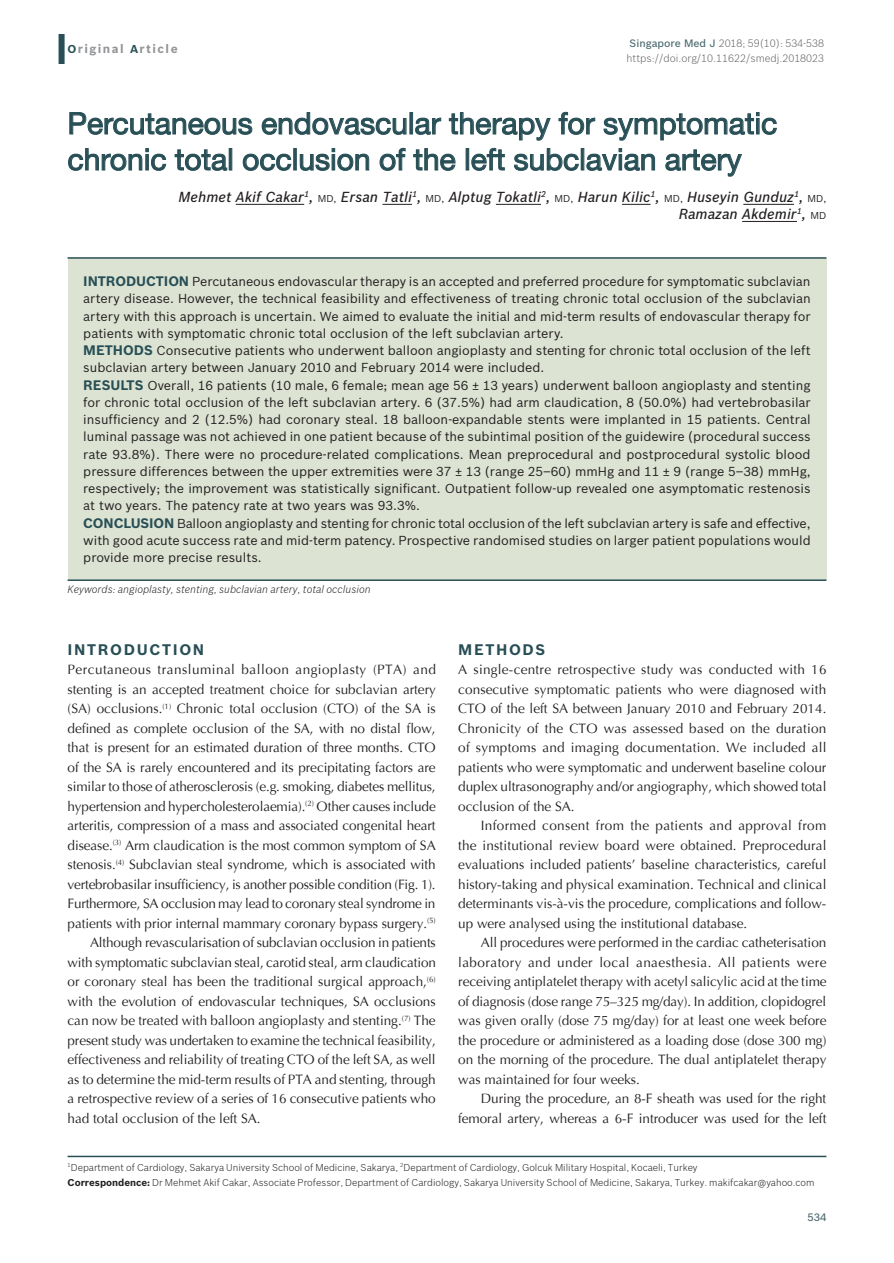
<style>
.page{position:relative;width:894px;height:1263px;background:#fff}
.page>*{position:absolute;margin:0;border:0;box-sizing:border-box;transform-origin:0 0}
.AT{font:30px/36px "Helvetica Neue";color:#284f56}
.t1{font:700 15px "Bosch Sans";letter-spacing:.11em;color:#284f56}
.AU{font:italic 500 14.25px/17.1px "Bosch Sans";color:#231f20;text-align:right}
.TX{font:13.5px/19.5px "Optima";color:#231f20;text-align:justify}
.TXFL{font:13.5px/19.5px "Optima";letter-spacing:-.005em;color:#231f20;text-align:justify}
.ABS{font:12.75px/17.2px "Bosch Sans";color:#231f20}
.ABSF{font:12.75px/17.2px "Bosch Sans";color:#231f20;text-align:justify}
.ABSL{font:12.75px/17.2px "Bosch Sans";color:#231f20;text-align:justify}
.t2{font:700 12px "Bosch Sans";letter-spacing:.12em;color:#939598}
.DOI{font:300 10.5px/15px "Bosch Sans";color:#636366}
.KWD{font:italic 300 10.5px "Bosch Sans";color:#231f20}
.FOLIO{font:500 10.5px "Bosch Sans";color:#4f676d}
.ADD{font:300 9.75px "Bosch Sans";color:#231f20}
.AFF{font:300 9.75px "Bosch Sans";color:#231f20}
.s1{font-size:11.25px;color:#284f56}
.s2{font-weight:500;color:#4b6a70}
.s3{font-weight:400;font-style:normal;font-size:9.75px}
.s4{font-weight:700;font-size:13.5px;color:#284f56}
.s5{font-weight:700}
</style>
<div class="page">
<div style="left:58px;top:34px;width:7px;height:30px;background:#284f56"></div>
<hr style="left:68px;top:1155px;width:758px;height:2px;background:#284f56">
<hr style="left:236px;top:204px;width:68px;height:1px;background:#231f20">
<hr style="left:382px;top:204px;width:30px;height:1px;background:#231f20">
<hr style="left:495px;top:204px;width:46px;height:1px;background:#231f20">
<svg style="left:621px;top:204px;width:29px;height:1px"></svg>
<hr style="left:743px;top:204px;width:50px;height:1px;background:#231f20">
<hr style="left:741px;top:221px;width:55px;height:1px;background:#231f20">
<svg style="left:69px;top:112px;width:184px;height:23px"></svg>
<svg style="left:261px;top:112px;width:145px;height:23px"></svg>
<div style="left:409px;top:112px;width:4px;height:22px;border:1px solid #284f56"></div>
<svg style="left:415px;top:117px;width:26px;height:18px"></svg>
<svg style="left:448px;top:112px;width:103px;height:29px"></svg>
<svg style="left:558px;top:112px;width:37px;height:23px"></svg>
<svg style="left:603px;top:112px;width:173px;height:29px"></svg>
<svg style="left:68px;top:148px;width:98px;height:23px"></svg>
<svg style="left:174px;top:149px;width:53px;height:22px"></svg>
<div style="left:229px;top:148px;width:3px;height:22px;border:1px solid #284f56"></div>
<svg style="left:242px;top:153px;width:49px;height:18px"></svg>
<div style="left:293px;top:148px;width:3px;height:22px;border:1px solid #284f56"></div>
<svg style="left:299px;top:148px;width:70px;height:23px"></svg>
<svg style="left:379px;top:148px;width:27px;height:23px"></svg>
<svg style="left:413px;top:148px;width:42px;height:23px"></svg>
<div style="left:465px;top:148px;width:4px;height:22px;border:1px solid #284f56"></div>
<svg style="left:471px;top:148px;width:34px;height:23px"></svg>
<svg style="left:514px;top:148px;width:65px;height:23px"></svg>
<div style="left:580px;top:148px;width:4px;height:22px;border:1px solid #284f56"></div>
<svg style="left:586px;top:148px;width:69px;height:23px"></svg>
<svg style="left:665px;top:149px;width:77px;height:28px"></svg>
<div style="left:68px;top:258px;width:758px;height:321px;background:#dce3d3"></div>
<hr style="left:68px;top:257px;width:758px;height:2px;background:#284f56">
<hr style="left:68px;top:579px;width:758px;height:2px;background:#284f56">
<p class="t2" style="left:68px;top:42px;width:112px"><span class="s1">O</span>riginal <span class="s1">A</span>rticle</p>
<p class="DOI" style="left:626px;top:35px;width:199px"><span class="s2">Singapore Med J</span> 2018; 59(10): 534-538 https://doi.org/10.11622/smedj.2018023</p>
<p class="AT" style="left:68px;top:105px;width:711px">Percutaneous endovascular therapy for symptomatic chronic total occlusion of the left subclavian artery</p>
<p class="AU" style="left:178px;top:188px;width:649px">Mehmet Akif Cakar<sup>1</sup>, <span class="s3">MD,</span> Ersan Tatli<sup>1</sup>, <span class="s3">MD,</span> Alptug Tokatli<sup>2</sup>, <span class="s3">MD,</span> Harun Kilic<sup>1</sup>, <span class="s3">MD,</span> Huseyin Gunduz<sup>1</sup>, <span class="s3">MD,<br></span>Ramazan Akdemir<sup>1</sup>, <span class="s3">MD</span></p>
<p class="ABSF" style="left:83px;top:273px;width:728px"><span class="s4">INTRODUCTION</span> Percutaneous endovascular therapy is an accepted and preferred procedure for symptomatic subclavian artery disease. However, the technical feasibility and effectiveness of treating chronic total occlusion of the subclavian artery with this approach is uncertain. We aimed to evaluate the initial and mid-term results of endovascular therapy for patients with symptomatic chronic total occlusion of the left subclavian artery.</p>
<p class="ABS" style="left:83px;top:342px;width:728px"><span class="s4">METHODS</span> Consecutive patients who underwent balloon angioplasty and stenting for chronic total occlusion of the left subclavian artery between January 2010 and February 2014 were included.</p>
<p class="ABS" style="left:83px;top:376px;width:728px;text-align:justify"><span class="s4">RESULTS</span> Overall, 16 patients (10 male, 6 female; mean age 56 ± 13 years) underwent balloon angioplasty and stenting for chronic total occlusion of the left subclavian artery. 6 (37.5%) had arm claudication, 8 (50.0%) had vertebrobasilar insufficiency and 2 (12.5%) had coronary steal. 18 balloon-expandable stents were implanted in 15 patients. Central luminal passage was not achieved in one patient because of the subintimal position of the guidewire (procedural success rate 93.8%). There were no procedure-related complications. Mean preprocedural and postprocedural systolic blood pressure differences between the upper extremities were 37 ± 13 (range 25–60) mmHg and 11 ± 9 (range 5–38) mmHg, respectively; the improvement was statistically significant. Outpatient follow-up revealed one asymptomatic restenosis at two years. The patency rate at two years was 93.3%.</p>
<p class="ABSL" style="left:83px;top:514px;width:728px"><span class="s4">CONCLUSION</span> Balloon angioplasty and stenting for chronic total occlusion of the left subclavian artery is safe and effective, with good acute success rate and mid-term patency. Prospective randomised studies on larger patient populations would provide more precise results.</p>
<p class="KWD" style="left:68px;top:583px;width:304px">Keywords: angioplasty, stenting, subclavian artery, total occlusion</p>
<h1 class="t1" style="left:68px;top:640px;width:138px">INTRODUCTION</h1>
<p class="TXFL" style="left:68px;top:660px;width:370px">Percutaneous transluminal balloon angioplasty (PTA) and stenting is an accepted treatment choice for subclavian artery (SA) occlusions.<sup>(1)</sup> Chronic total occlusion (CTO) of the SA is defined as complete occlusion of the SA, with no distal flow, that is present for an estimated duration of three months. CTO of the SA is rarely encountered and its precipitating factors are similar to those of atherosclerosis (e.g. smoking, diabetes mellitus, hypertension and hypercholesterolaemia).<sup>(2)</sup> Other causes include arteritis, compression of a mass and associated congenital heart disease.<sup>(3)</sup> Arm claudication is the most common symptom of SA stenosis.<sup>(4)</sup> Subclavian steal syndrome, which is associated with vertebrobasilar insufficiency, is another possible condition (Fig. 1).<br>Furthermore, SA occlusion may lead to coronary steal syndrome in patients with prior internal mammary coronary bypass surgery.<sup>(5)</sup></p>
<p class="TX" style="left:68px;top:933px;width:370px;text-indent:22px">Although revascularisation of subclavian occlusion in patients with symptomatic subclavian steal, carotid steal, arm claudication or coronary steal has been the traditional surgical approach,<sup>(6) </sup>with the evolution of endovascular techniques, SA occlusions can now be treated with balloon angioplasty and stenting.<sup>(7)</sup> The present study was undertaken to examine the technical feasibility, effectiveness and reliability of treating CTO of the left SA, as well as to determine the mid-term results of PTA and stenting, through a retrospective review of a series of 16 consecutive patients who had total occlusion of the left SA.</p>
<h1 class="t1" style="left:458px;top:640px;width:89px">METHODS</h1>
<p class="TXFL" style="left:458px;top:660px;width:369px">A single-centre retrospective study was conducted with 16 consecutive symptomatic patients who were diagnosed with CTO of the left SA between January 2010 and February 2014.<br>Chronicity of the CTO was assessed based on the duration of symptoms and imaging documentation. We included all patients who were symptomatic and underwent baseline colour duplex ultrasonography and/or angiography, which showed total occlusion of the SA.</p>
<p class="TX" style="left:458px;top:816px;width:369px;text-indent:22px">Informed consent from the patients and approval from the institutional review board were obtained. Preprocedural evaluations included patients’ baseline characteristics, careful history-taking and physical examination. Technical and clinical determinants vis-à-vis the procedure, complications and follow&shy;up were analysed using the institutional database.</p>
<p class="TX" style="left:458px;top:933px;width:370px;text-indent:22px">All procedures were performed in the cardiac catheterisation laboratory and under local anaesthesia. All patients were receiving antiplatelet therapy with acetyl salicylic acid at the time of diagnosis (dose range 75–325 mg/day). In addition, clopidogrel was given orally (dose 75 mg/day) for at least one week before the procedure or administered as a loading dose (dose 300 mg) on the morning of the procedure. The dual antiplatelet therapy was maintained for four weeks.</p>
<p class="TX" style="left:458px;top:1089px;width:369px;text-align:right">During the procedure, an 8-F sheath was used for the right femoral artery, whereas a 6-F introducer was used for the left</p>
<p class="AFF" style="left:68px;top:1161px;width:631px"><sup>1</sup>Department of Cardiology, Sakarya University School of Medicine, Sakarya, <sup>2</sup>Department of Cardiology, Golcuk Military Hospital, Kocaeli, Turkey</p>
<p class="ADD" style="left:68px;top:1177px;width:748px"><span class="s5">Correspondence:</span> Dr Mehmet Akif Cakar, Associate Professor, Department of Cardiology, Sakarya University School of Medicine, Sakarya, Turkey. makifcakar@yahoo.com</p>
<p class="FOLIO" style="left:807px;top:1211px;width:20px">534</p>
</div>
